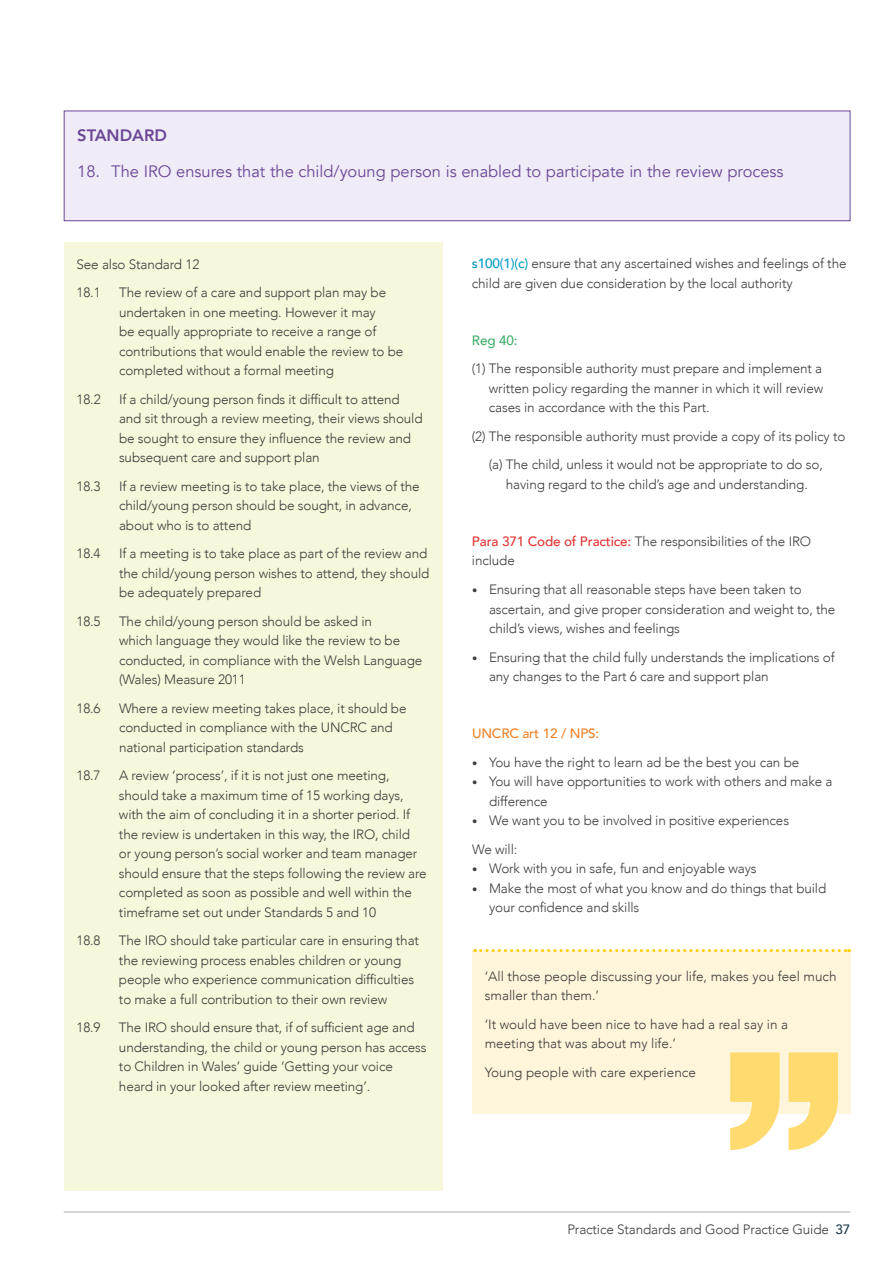
<style>
.page{position:relative;width:893px;height:1263px;background:#fff}
.page>*{position:absolute;margin:0;border:0;box-sizing:border-box;transform-origin:0 0}
.t1{font:16.5px "Avenir";color:#6c4796}
.t2{font:800 16.5px "Avenir";color:#6c4796}
.t3{font:300 13.5px/19.5px "Avenir";letter-spacing:-.01em;color:#3c3c3b}
.t4{font:500 13.5px "Avenir";letter-spacing:-.01em;color:#f08126}
.t5{font:500 13.5px "Avenir";color:#3faf6c}
.s1{font-weight:500;color:#009bc6}
.s2{font-weight:500;color:#e03431}
.s3{font-size:10.5px}
.s4{font-weight:500;color:#1e3d4e}
</style>
<div class="page">
<hr style="left:64px;top:1211px;width:786px;height:1px;background:#b3b2b2">
<div style="left:64px;top:111px;width:786px;height:110px;background:#efecf7"></div>
<div style="left:64px;top:111px;width:786px;height:110px;border:1px solid #6c4796"></div>
<div style="left:64px;top:242px;width:378px;height:949px;background:#f7f7db"></div>
<div style="left:472px;top:950px;width:378px;height:164px;background:#fff5db"></div>
<svg style="left:730px;top:1052px;width:109px;height:98px"></svg>
<svg style="left:475px;top:949px;width:375px;height:3px"></svg>
<p class="t2" style="left:77px;top:122px;width:91px">STANDARD</p>
<p class="t1" style="left:77px;top:161px;width:708px">18. The IRO ensures that the child/young person is enabled to participate in the review process</p>
<p class="t3" style="left:77px;top:250px;width:124px;line-height:28.5px">See also Standard 12<br>18.1</p>
<p class="t3" style="left:119px;top:283px;width:286px">The review of a care and support plan may be undertaken in one meeting. However it may<br>be equally appropriate to receive a range of contributions that would enable the review to be completed without a formal meeting</p>
<p class="t3" style="left:77px;top:389px;width:26px">18.2</p>
<p class="t3" style="left:119px;top:389px;width:305px">If a child/young person finds it difficult to attend and sit through a review meeting, their views should be sought to ensure they influence the review and subsequent care and support plan</p>
<p class="t3" style="left:77px;top:476px;width:26px">18.3</p>
<p class="t3" style="left:119px;top:476px;width:302px">If a review meeting is to take place, the views of the child/young person should be sought, in advance, about who is to attend</p>
<p class="t3" style="left:76px;top:544px;width:26px">18.4</p>
<p class="t3" style="left:119px;top:544px;width:312px">If a meeting is to take place as part of the review and the child/young person wishes to attend, they should be adequately prepared</p>
<p class="t3" style="left:76px;top:611px;width:26px">18.5</p>
<p class="t3" style="left:119px;top:611px;width:305px">The child/young person should be asked in<br>which language they would like the review to be conducted, in compliance with the Welsh Language (Wales) Measure 2011</p>
<p class="t3" style="left:76px;top:698px;width:26px">18.6</p>
<p class="t3" style="left:119px;top:698px;width:289px">Where a review meeting takes place, it should be conducted in compliance with the UNCRC and national participation standards</p>
<p class="t3" style="left:76px;top:766px;width:26px">18.7</p>
<p class="t3" style="left:119px;top:766px;width:309px">A review ‘process’, if it is not just one meeting, should take a maximum time of 15 working days, with the aim of concluding it in a shorter period. If the review is undertaken in this way, the IRO, child<br>or young person’s social worker and team manager should ensure that the steps following the review are completed as soon as possible and well within the timeframe set out under Standards 5 and 10</p>
<p class="t3" style="left:76px;top:931px;width:26px">18.8</p>
<p class="t3" style="left:119px;top:931px;width:302px">The IRO should take particular care in ensuring that the reviewing process enables children or young people who experience communication difficulties to make a full contribution to their own review</p>
<p class="t3" style="left:76px;top:1018px;width:26px">18.9</p>
<p class="t3" style="left:119px;top:1018px;width:309px">The IRO should ensure that, if of sufficient age and understanding, the child or young person has access to Children in Wales’ guide ‘Getting your voice heard in your looked after review meeting’.</p>
<p class="t3" style="left:472px;top:254px;width:376px"><span class="s1">s100(1)(c)</span> ensure that any ascertained wishes and feelings of the child are given due consideration by the local authority</p>
<p class="t5" style="left:472px;top:329px;width:47px">Reg 40:</p>
<p class="t3" style="left:489px;top:359px;width:336px;text-align:justify;text-indent:-17px">(1) The responsible authority must prepare and implement a written policy regarding the manner in which it will review cases in accordance with the this Part.</p>
<p class="t3" style="left:472px;top:422px;width:375px;line-height:28.5px;text-align:center">(2) The responsible authority must provide a copy of its policy to (a) The child, unless it would not be appropriate to do so,</p>
<p class="t3" style="left:506px;top:475px;width:303px">having regard to the child’s age and understanding.</p>
<p class="t3" style="left:472px;top:532px;width:341px"><span class="s2">Para 371 Code of Practice:</span> The responsibilities of the IRO include</p>
<p class="t3" style="left:489px;top:580px;width:348px;text-indent:-17px"><span class="s3">•</span> Ensuring that all reasonable steps have been taken to ascertain, and give proper consideration and weight to, the child’s views, wishes and feelings</p>
<p class="t3" style="left:489px;top:647px;width:347px;text-indent:-17px"><span class="s3">•</span> Ensuring that the child fully understands the implications of any changes to the Part 6 care and support plan</p>
<p class="t4" style="left:472px;top:722px;width:129px">UNCRC art 12 / NPS:</p>
<p class="t3" style="left:472px;top:752px;width:329px"><span class="s3">•</span> You have the right to learn ad be the best you can be</p>
<p class="t3" style="left:489px;top:772px;width:345px;text-indent:-17px"><span class="s3">•</span> You will have opportunities to work with others and make a difference</p>
<p class="t3" style="left:472px;top:806px;width:319px;line-height:28.5px"><span class="s3">•</span> We want you to be involved in positive experiences<br>We will:</p>
<p class="t3" style="left:472px;top:859px;width:286px"><span class="s3">•</span> Work with you in safe, fun and enjoyable ways</p>
<p class="t3" style="left:489px;top:878px;width:339px;text-indent:-17px"><span class="s3">•</span> Make the most of what you know and do things that build your confidence and skills</p>
<p class="t3" style="left:485px;top:966px;width:353px">‘All those people discussing your life, makes you feel much smaller than them.’</p>
<p class="t3" style="left:485px;top:1014px;width:305px">‘It would have been nice to have had a real say in a meeting that was about my life.’</p>
<p class="t3" style="left:485px;top:1062px;width:213px">Young people with care experience</p>
<p class="t3" style="left:567px;top:1219px;width:285px">Practice Standards and Good Practice Guide <span class="s4">37</span></p>
</div>
